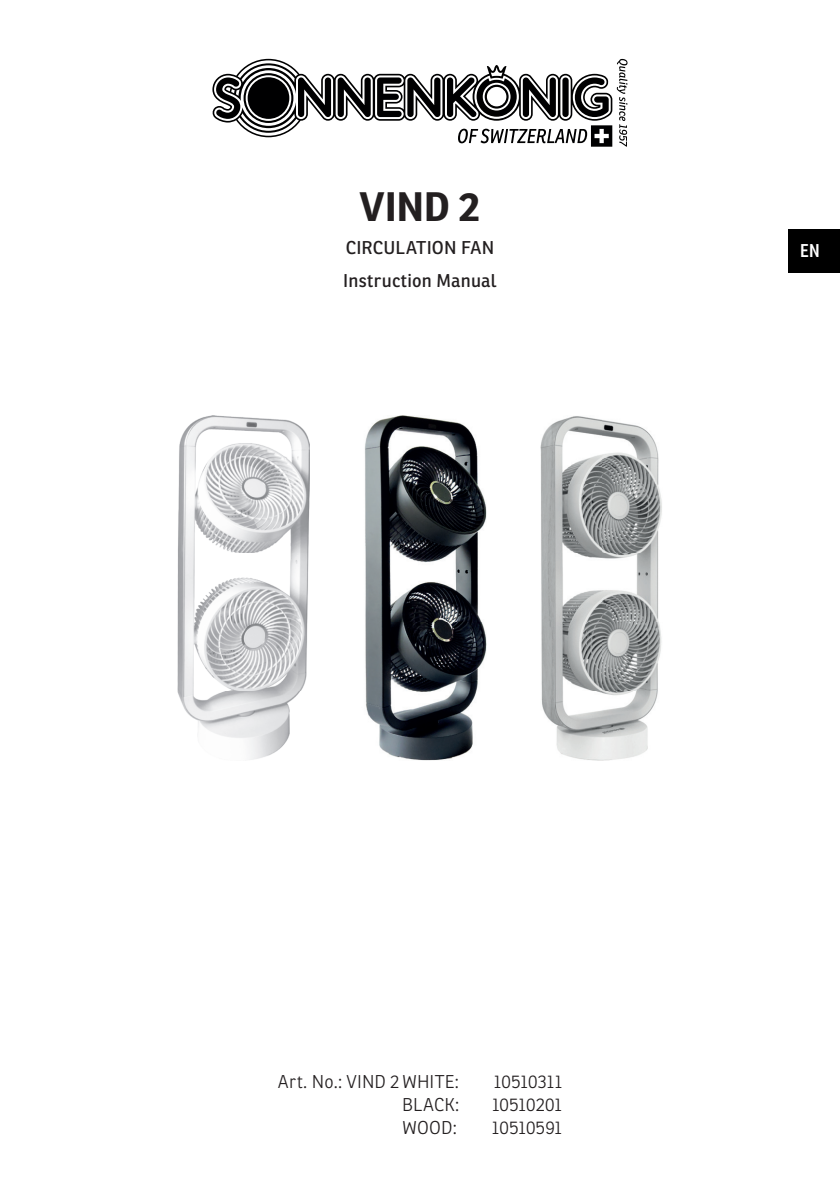
<style>
.page{position:relative;width:840px;height:1191px;background:#fff}
.page>*{position:absolute;margin:0;border:0;box-sizing:border-box;transform-origin:0 0}
.t1{font:700 40px "Ronnia";color:#231f20}
.t2{font:300 18px "Ronnia";letter-spacing:.01em;color:#231f20}
.t3{font:18px/33.4px "Ronnia";letter-spacing:.01em;color:#231f20}
.t4{font:600 18px "Ronnia Cond";color:#fff}
</style>
<div class="page">
<div style="left:788px;top:229px;width:51px;height:43px;background:#000"></div>
<svg style="left:212px;top:59px;width:415px;height:88px"></svg>
<img style="left:177px;top:416px;width:132px;height:344px">
<img style="left:365px;top:416px;width:121px;height:344px">
<img style="left:540px;top:416px;width:122px;height:344px">
<h1 class="t1" style="left:359px;top:181px;width:122px">VIND 2</h1>
<p class="t3" style="left:343px;top:231px;width:155px">CIRCULATION FAN<br>Instruction Manual</p>
<p class="t4" style="left:799px;top:240px;width:21px">EN</p>
<p class="t2" style="left:278px;top:1070px;width:182px">Art. No.: VIND 2 WHITE:</p>
<p class="t2" style="left:493px;top:1070px;width:70px">10510311</p>
<p class="t2" style="left:402px;top:1093px;width:59px">BLACK:</p>
<p class="t2" style="left:491px;top:1093px;width:71px">10510201</p>
<p class="t2" style="left:402px;top:1116px;width:56px">WOOD:</p>
<p class="t2" style="left:491px;top:1116px;width:72px">10510591</p>
</div>
